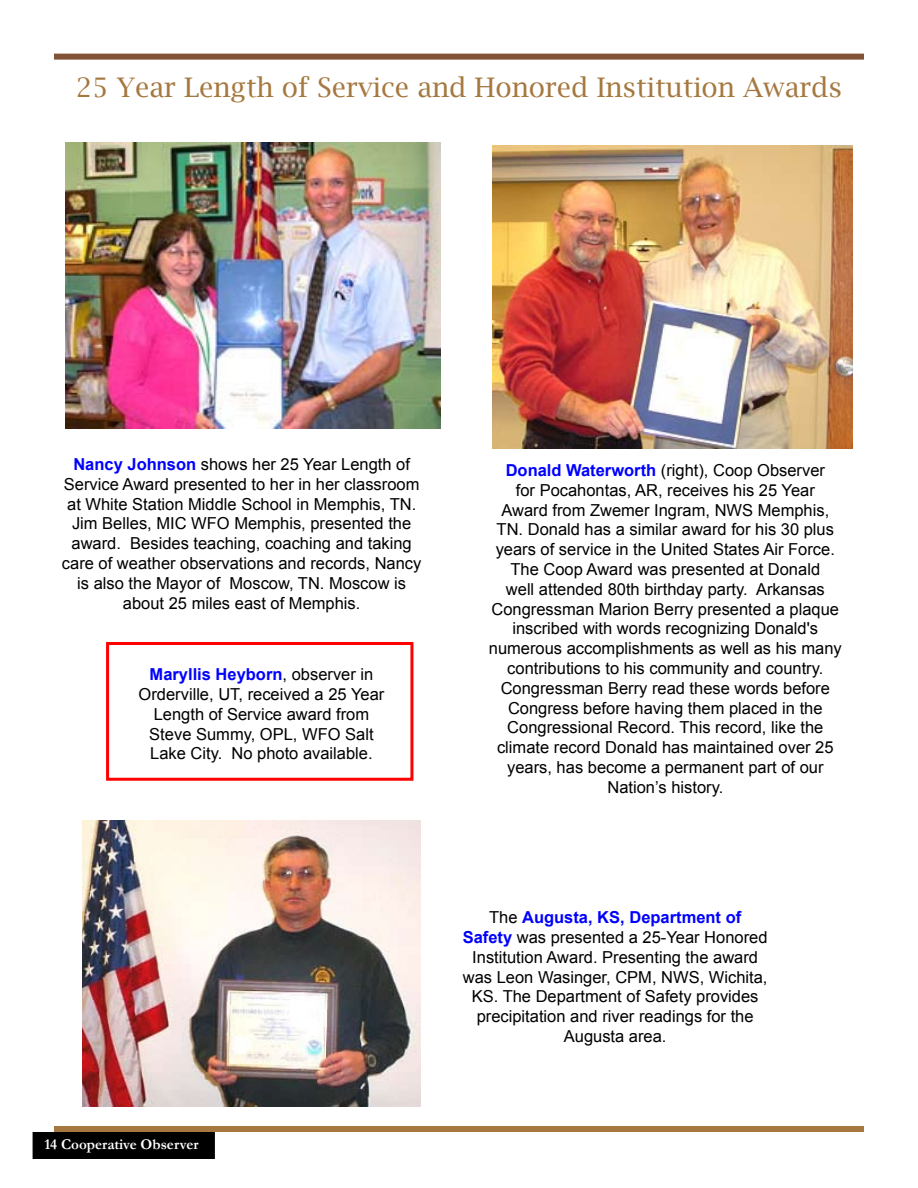
<style>
.page{position:relative;width:918px;height:1188px;background:#fff}
.page>*{position:absolute;margin:0;border:0;box-sizing:border-box;transform-origin:0 0}
.t1{font:27px "Lucida Bright";color:#a5783f}
.t2{font:16.5px/19.8px "Arial";color:#000;text-align:center}
.t3{font:700 15px "Garamond";color:#fff}
.s1{font-weight:700;color:#00f}
</style>
<div class="page">
<div style="left:33px;top:1133px;width:181px;height:25px;background:#000"></div>
<div style="left:33px;top:1132px;width:182px;height:27px;border:2px solid #000"></div>
<div style="left:54px;top:1126px;width:810px;height:6px;background:#a5783f"></div>
<div style="left:54px;top:54px;width:810px;height:6px;background:#835338"></div>
<img style="left:83px;top:820px;width:337px;height:287px">
<div style="left:106px;top:642px;width:307px;height:139px;border:3px solid #f00"></div>
<img style="left:65px;top:142px;width:375px;height:287px">
<img style="left:493px;top:146px;width:360px;height:302px">
<h1 class="t1" style="left:76px;top:72px;width:768px">25 Year Length of Service and Honored Institution Awards</h1>
<p class="t2" style="left:62px;top:454px;width:361px"><span class="s1">Nancy Johnson</span> shows her 25 Year Length of Service Award presented to her in her classroom at White Station Middle School in Memphis, TN.<br>Jim Belles, MIC WFO Memphis, presented the award. Besides teaching, coaching and taking care of weather observations and records, Nancy is also the Mayor of Moscow, TN. Moscow is about 25 miles east of Memphis.</p>
<p class="t2" style="left:489px;top:460px;width:355px"><span class="s1">Donald Waterworth</span> (right), Coop Observer<br>for Pocahontas, AR, receives his 25 Year<br>Award from Zwemer Ingram, NWS Memphis, TN. Donald has a similar award for his 30 plus years of service in the United States Air Force.<br>The Coop Award was presented at Donald<br>well attended 80th birthday party. Arkansas Congressman Marion Berry presented a plaque inscribed with words recognizing Donald's numerous accomplishments as well as his many contributions to his community and country.<br>Congressman Berry read these words before Congress before having them placed in the Congressional Record. This record, like the climate record Donald has maintained over 25 years, has become a permanent part of our Nation’s history.</p>
<p class="t2" style="left:139px;top:665px;width:247px"><span class="s1">Maryllis Heyborn</span>, observer in<br>Orderville, UT, received a 25 Year<br>Length of Service award from<br>Steve Summy, OPL, WFO Salt<br>Lake City. No photo available.</p>
<p class="t3" style="left:44px;top:1134px;width:156px">14 Cooperative Observer</p>
<p class="t2" style="left:463px;top:908px;width:306px">The <span class="s1">Augusta, KS, Department of Safety</span> was presented a 25-Year Honored Institution Award. Presenting the award was Leon Wasinger, CPM, NWS, Wichita, KS. The Department of Safety provides precipitation and river readings for the Augusta area.</p>
</div>
